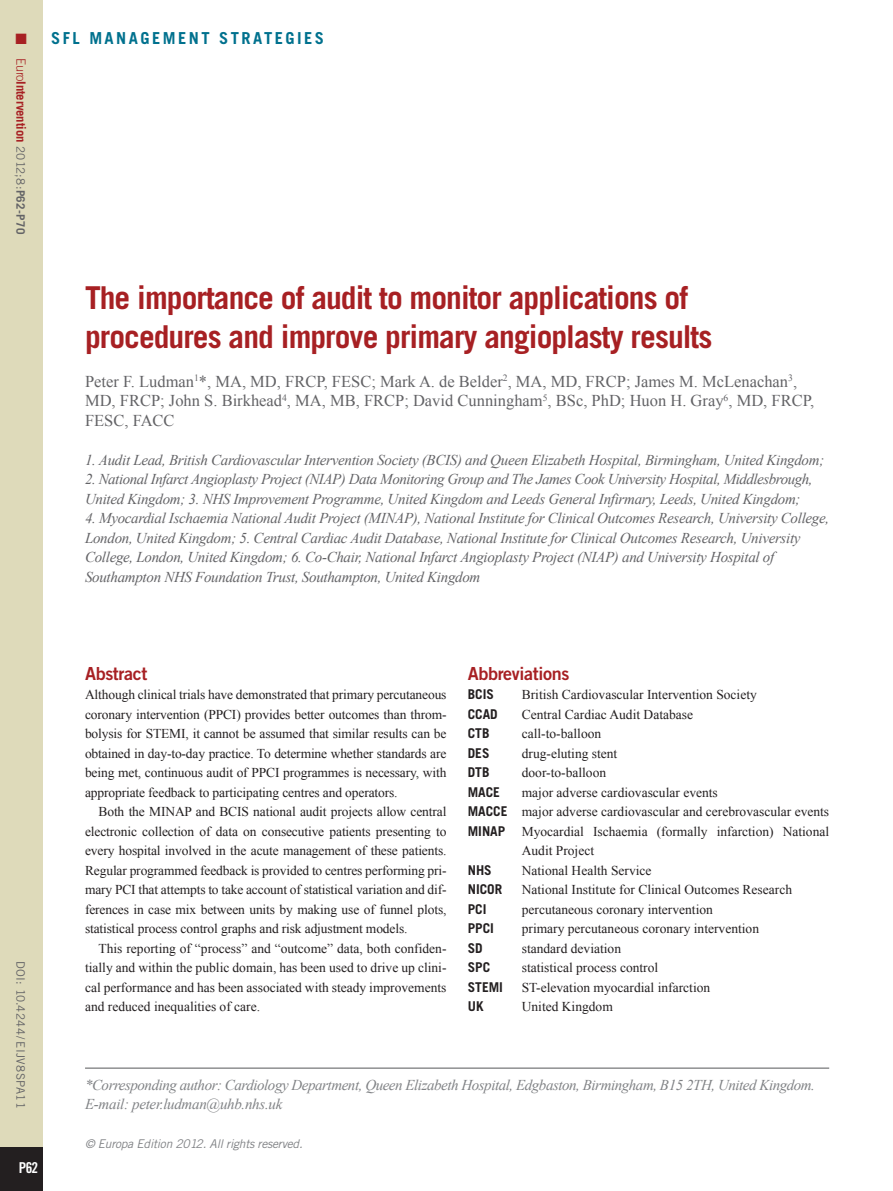
<style>
.page{position:relative;width:893px;height:1191px;background:#fff}
.page>*{position:absolute;margin:0;border:0;box-sizing:border-box;transform-origin:0 0}
.chapitre_titre{font:700 31.5px/39px "Trade Gothic LT Std";letter-spacing:-.03em;color:#a72023}
.intertitre1{font:18px "Trade Gothic LT Std Bd 2";letter-spacing:-.02em;color:#a72023}
.chapitre_auteurs{font:16.5px/19.5px "Times New Roman";color:#636366}
.chapitre_tetiere{font:700 16.5px "Trade Gothic LT Std";letter-spacing:.15em;color:#00718e}
.chapitre_address{font:italic 15px/19.5px "Times New Roman";letter-spacing:-.02em;color:#636366}
.corresponding_author{font:italic 15px/19.5px "Times New Roman";letter-spacing:-.03em;color:#808285}
.t1{font:15px "Trade Gothic LT Std Bd Cn 20";color:#fff}
.t2{font:15px "Zapf Dingbats ITC";color:#a72023}
.text_1er_paragraph{font:13.5px/19.5px "Times New Roman";color:#231f20;text-align:justify}
.text_paragraph{font:13.5px/19.5px "Times New Roman";letter-spacing:-.005em;color:#231f20;text-align:justify}
.text_1er_paragraph-2{font:700 13.5px "Trade Gothic LT Std";color:#231f20}
.t3{font:700 12.75px "Trade Gothic LT Std";letter-spacing:-.01em;color:#a72023}
.t4{font:italic 12px "Trade Gothic LT Std";letter-spacing:-.02em;color:#808285}
.t5{font:11.7px "Trade Gothic LT Std";letter-spacing:.03em;color:#636366}
.s1{font-weight:300}
.s2{font-weight:400;font-size:11.7px;color:#636366}
.s3{font-size:11.7px;color:#636366}
.s4{font-family:"Trade Gothic LT Std";font-weight:700}
</style>
<div class="page">
<div style="left:0;top:0;width:43px;height:1191px;background:#dedaba"></div>
<div style="left:0;top:1147px;width:43px;height:44px;background:#231f20"></div>
<hr style="left:85px;top:1067px;width:744px;height:1px;background:#57585a">
<p class="t2" style="left:16px;top:32px;width:13px">■</p>
<p class="t3" style="left:29px;top:58px;width:177px;rotate:90deg"><span class="s1">Euro</span>Intervention <span class="s2">2012;8:</span><span class="s3">P62-P70</span></p>
<p class="chapitre_tetiere" style="left:51px;top:28px;width:275px">SFL MANAGEMENT STRATEGIES</p>
<p class="chapitre_titre" style="left:85px;top:278px;width:629px">The importance of audit to monitor applications of procedures and improve primary angioplasty results</p>
<p class="chapitre_auteurs" style="left:85px;top:371px;width:731px">Peter F. Ludman<sup>1</sup>*, MA, MD, FRCP, FESC; Mark A. de Belder<sup>2</sup>, MA, MD, FRCP; James M. McLenachan<sup>3</sup>,<br>MD, FRCP; John S. Birkhead<sup>4</sup>, MA, MB, FRCP; David Cunningham<sup>5</sup>, BSc, PhD; Huon H. Gray<sup>6</sup>, MD, FRCP,<br>FESC, FACC</p>
<p class="chapitre_address" style="left:85px;top:450px;width:741px">1. Audit Lead, British Cardiovascular Intervention Society (BCIS) and Queen Elizabeth Hospital, Birmingham, United Kingdom;</p>
<p class="chapitre_address" style="left:85px;top:469px;width:729px">2. National Infarct Angioplasty Project (NIAP) Data Monitoring Group and The James Cook University Hospital, Middlesbrough,<br>United Kingdom; 3. NHS Improvement Programme, United Kingdom and Leeds General Infirmary, Leeds, United Kingdom;</p>
<p class="chapitre_address" style="left:85px;top:508px;width:746px">4. Myocardial Ischaemia National Audit Project (MINAP), National Institute for Clinical Outcomes Research, University College, London, United Kingdom; 5. Central Cardiac Audit Database, National Institute for Clinical Outcomes Research, University College, London, United Kingdom; 6. Co-Chair, National Infarct Angioplasty Project (NIAP) and University Hospital of Southampton NHS Foundation Trust, Southampton, United Kingdom</p>
<p class="t5" style="left:28px;top:960px;width:150px;rotate:90deg">DOI: 10.4244/EIJV8SPA11</p>
<p class="t1" style="left:19px;top:1158px;width:21px">P62</p>
<p class="intertitre1" style="left:85px;top:662px;width:64px">Abstract</p>
<p class="text_1er_paragraph" style="left:85px;top:684px;width:363px">Although clinical trials have demonstrated that primary percutaneous coronary intervention (PPCI) provides better outcomes than throm&shy;bolysis for STEMI, it cannot be assumed that similar results can be obtained in day-to-day practice. To determine whether standards are being met, continuous audit of PPCI programmes is necessary, with appropriate feedback to participating centres and operators.</p>
<p class="text_paragraph" style="left:85px;top:801px;width:363px;text-indent:14px">Both the MINAP and BCIS national audit projects allow central electronic collection of data on consecutive patients presenting to every hospital involved in the acute management of these patients.<br>Regular programmed feedback is provided to centres performing pri&shy;mary PCI that attempts to take account of statistical variation and dif&shy;ferences in case mix between units by making use of funnel plots, statistical process control graphs and risk adjustment models.</p>
<p class="text_paragraph" style="left:85px;top:938px;width:363px;text-indent:14px">This reporting of “process” and “outcome” data, both confiden&shy;tially and within the public domain, has been used to drive up clini&shy;cal performance and has been associated with steady improvements and reduced inequalities of care.</p>
<p class="intertitre1" style="left:468px;top:662px;width:103px">Abbreviations</p>
<p class="text_1er_paragraph-2" style="left:468px;top:686px;width:28px">BCIS</p>
<p class="text_1er_paragraph" style="left:522px;top:684px;width:237px">British Cardiovascular Intervention Society</p>
<p class="text_1er_paragraph-2" style="left:468px;top:705px;width:32px">CCAD</p>
<p class="text_1er_paragraph" style="left:522px;top:704px;width:173px">Central Cardiac Audit Database</p>
<p class="text_1er_paragraph-2" style="left:468px;top:725px;width:23px">CTB</p>
<p class="text_1er_paragraph" style="left:522px;top:723px;width:81px">call-to-balloon</p>
<p class="text_1er_paragraph-2" style="left:468px;top:744px;width:23px">DES</p>
<p class="text_1er_paragraph" style="left:522px;top:743px;width:97px">drug-eluting stent</p>
<p class="text_1er_paragraph-2" style="left:468px;top:764px;width:23px">DTB</p>
<p class="text_1er_paragraph" style="left:522px;top:762px;width:86px">door-to-balloon</p>
<p class="text_1er_paragraph-2" style="left:468px;top:783px;width:34px">MACE</p>
<p class="text_1er_paragraph" style="left:522px;top:782px;width:198px">major adverse cardiovascular events</p>
<p class="text_1er_paragraph" style="left:468px;top:801px;width:363px"><span class="s4">MACCE</span> major adverse cardiovascular and cerebrovascular events</p>
<p class="text_1er_paragraph" style="left:522px;top:821px;width:309px;text-indent:-54px"><span class="s4">MINAP</span> Myocardial Ischaemia (formally infarction) National<br>Audit Project</p>
<p class="text_1er_paragraph-2" style="left:468px;top:861px;width:26px">NHS</p>
<p class="text_1er_paragraph" style="left:522px;top:860px;width:131px">National Health Service</p>
<p class="text_1er_paragraph-2" style="left:468px;top:881px;width:36px">NICOR</p>
<p class="text_1er_paragraph" style="left:522px;top:879px;width:272px">National Institute for Clinical Outcomes Research</p>
<p class="text_1er_paragraph-2" style="left:468px;top:900px;width:20px">PCI</p>
<p class="text_1er_paragraph" style="left:522px;top:899px;width:193px">percutaneous coronary intervention</p>
<p class="text_1er_paragraph-2" style="left:468px;top:920px;width:28px">PPCI</p>
<p class="text_1er_paragraph" style="left:522px;top:918px;width:239px">primary percutaneous coronary intervention</p>
<p class="text_1er_paragraph-2" style="left:468px;top:939px;width:17px">SD</p>
<p class="text_1er_paragraph" style="left:522px;top:938px;width:101px">standard deviation</p>
<p class="text_1er_paragraph-2" style="left:468px;top:959px;width:24px">SPC</p>
<p class="text_1er_paragraph" style="left:522px;top:957px;width:138px">statistical process control</p>
<p class="text_1er_paragraph-2" style="left:468px;top:978px;width:37px">STEMI</p>
<p class="text_1er_paragraph" style="left:522px;top:977px;width:190px">ST-elevation myocardial infarction</p>
<p class="text_1er_paragraph-2" style="left:468px;top:998px;width:17px">UK</p>
<p class="text_1er_paragraph" style="left:522px;top:996px;width:93px">United Kingdom</p>
<p class="corresponding_author" style="left:85px;top:1074px;width:731px">*Corresponding author: Cardiology Department, Queen Elizabeth Hospital, Edgbaston, Birmingham, B15 2TH, United Kingdom.<br>E-mail: peter.ludman@uhb.nhs.uk</p>
<p class="t4" style="left:85px;top:1136px;width:219px">© Europa Edition 2012. All rights reserved.</p>
</div>
